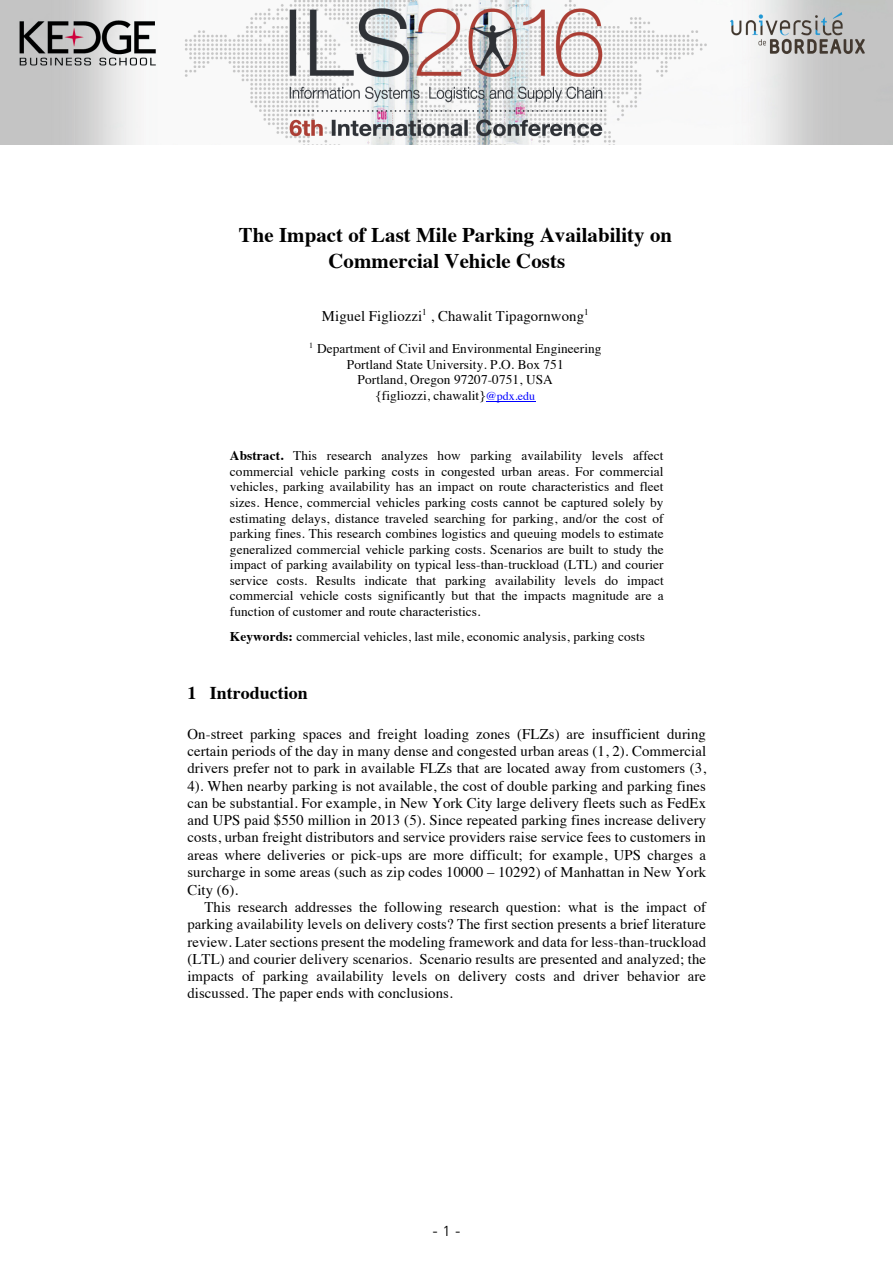
<style>
.page{position:relative;width:893px;height:1263px;background:#fff}
.page>*{position:absolute;margin:0;border:0;box-sizing:border-box;transform-origin:0 0}
.t1{font:700 20.85px/26.2px "Times";letter-spacing:.005em;color:#000}
.t2{font:700 18px "Times";color:#000}
.t3{font:14.7px/17.2px "Times";letter-spacing:.01em;color:#000;text-align:justify}
.t4{font:14.25px "DIN";color:#000}
.t5{font:13.35px/15.6px "Times";letter-spacing:.005em;color:#000;text-align:center}
.s1{font-size:11.85px;color:#00f}
.s2{font-weight:700}
</style>
<div class="page">
<img style="left:0;top:0;width:893px;height:145px">
<hr style="left:486px;top:401px;width:49px;height:1px;background:#00f">
<h1 class="t1" style="left:328px;top:219px;width:345px;text-indent:-90px">The Impact of Last Mile Parking Availability on<br>Commercial Vehicle Costs</h1>
<p class="t3" style="left:322px;top:307px;width:268px">Miguel Figliozzi<sup>1</sup> , Chawalit Tipagornwong<sup>1</sup></p>
<p class="t5" style="left:309px;top:339px;width:294px"><sup>1</sup> Department of Civil and Environmental Engineering Portland State University. P.O. Box 751<br>Portland, Oregon 97207-0751, USA<br>{figliozzi, chawalit}<span class="s1">@pdx.edu</span></p>
<p class="t5" style="left:230px;top:447px;width:435px;text-align:justify"><span class="s2">Abstract.</span> This research analyzes how parking availability levels affect commercial vehicle parking costs in congested urban areas. For commercial vehicles, parking availability has an impact on route characteristics and fleet sizes. Hence, commercial vehicles parking costs cannot be captured solely by estimating delays, distance traveled searching for parking, and/or the cost of parking fines. This research combines logistics and queuing models to estimate generalized commercial vehicle parking costs. Scenarios are built to study the impact of parking availability on typical less-than-truckload (LTL) and courier service costs. Results indicate that parking availability levels do impact commercial vehicle costs significantly but that the impacts magnitude are a function of customer and route characteristics.</p>
<p class="t5" style="left:230px;top:627px;width:416px"><span class="s2">Keywords:</span> commercial vehicles, last mile, economic analysis, parking costs</p>
<p class="t2" style="left:187px;top:676px;width:122px">1 Introduction</p>
<p class="t3" style="left:187px;top:724px;width:520px">On-street parking spaces and freight loading zones (FLZs) are insufficient during certain periods of the day in many dense and congested urban areas (1, 2). Commercial drivers prefer not to park in available FLZs that are located away from customers (3, 4). When nearby parking is not available, the cost of double parking and parking fines can be substantial. For example, in New York City large delivery fleets such as FedEx and UPS paid $550 million in 2013 (5). Since repeated parking fines increase delivery costs, urban freight distributors and service providers raise service fees to customers in areas where deliveries or pick-ups are more difficult; for example, UPS charges a surcharge in some areas (such as zip codes 10000 – 10292) of Manhattan in New York City (6).</p>
<p class="t3" style="left:187px;top:897px;width:520px;text-indent:17px">This research addresses the following research question: what is the impact of parking availability levels on delivery costs? The first section presents a brief literature review. Later sections present the modeling framework and data for less-than-truckload (LTL) and courier delivery scenarios. Scenario results are presented and analyzed; the impacts of parking availability levels on delivery costs and driver behavior are discussed. The paper ends with conclusions.</p>
<p class="t4" style="left:432px;top:1222px;width:30px">- 1 -</p>
</div>
